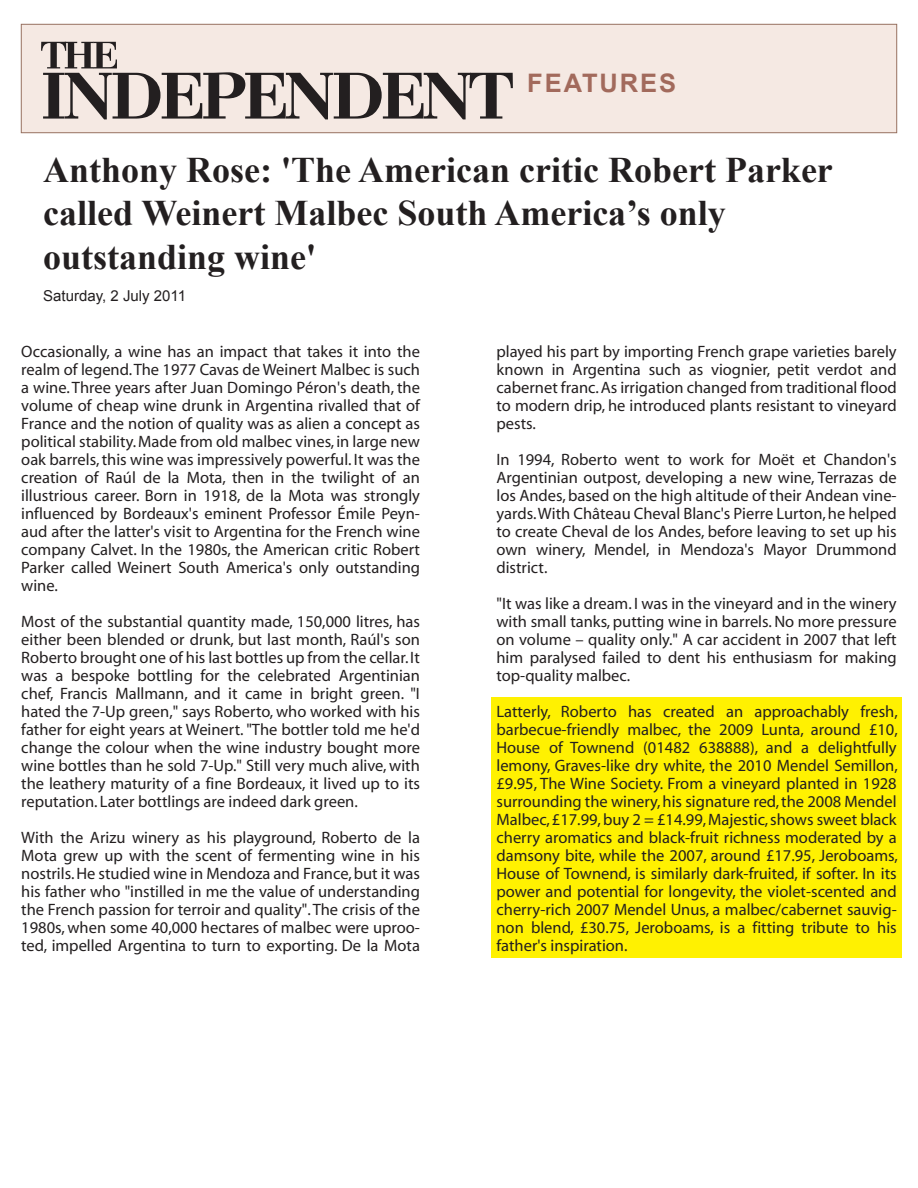
<style>
.page{position:relative;width:918px;height:1188px;background:#fff}
.page>*{position:absolute;margin:0;border:0;box-sizing:border-box;transform-origin:0 0}
.t1{font:700 36px/43.2px "Times New Roman";color:#231f20}
.t2{font:700 25.5px "Arial";letter-spacing:.075em;color:#a26a5c}
.t3{font:16.5px/18px "Myriad";color:#231f20;text-align:justify}
.t4{font:15px "Arial";color:#231f20}
</style>
<div class="page">
<div style="left:491px;top:698px;width:411px;height:260px;background:#fff101"></div>
<div style="left:21px;top:24px;width:876px;height:109px;background:#f5e9e3;border:1px solid #977160"></div>
<svg style="left:41px;top:42px;width:472px;height:77px"></svg>
<h2 class="t2" style="left:527px;top:67px;width:150px">FEATURES</h2>
<h1 class="t1" style="left:43px;top:148px;width:791px">Anthony Rose: 'The American critic Robert Parker called Weinert Malbec South America’s only outstanding wine'</h1>
<p class="t4" style="left:43px;top:286px;width:144px">Saturday, 2 July 2011</p>
<p class="t3" style="left:21px;top:343px;width:400px">Occasionally, a wine has an impact that takes it into the realm of legend. The 1977 Cavas de Weinert Malbec is such a wine. Three years after Juan Domingo Péron's death, the volume of cheap wine drunk in Argentina rivalled that of France and the notion of quality was as alien a concept as political stability. Made from old malbec vines, in large new oak barrels, this wine was impressively powerful. It was the creation of Raúl de la Mota, then in the twilight of an illustrious career. Born in 1918, de la Mota was strongly influenced by Bordeaux's eminent Professor Émile Peyn&shy;aud after the latter's visit to Argentina for the French wine company Calvet. In the 1980s, the American critic Robert Parker called Weinert South America's only outstanding wine.</p>
<p class="t3" style="left:21px;top:613px;width:400px">Most of the substantial quantity made, 150,000 litres, has either been blended or drunk, but last month, Raúl's son Roberto brought one of his last bottles up from the cellar. It was a bespoke bottling for the celebrated Argentinian chef, Francis Mallmann, and it came in bright green. "I hated the 7-Up green," says Roberto, who worked with his father for eight years at Weinert. "The bottler told me he'd change the colour when the wine industry bought more wine bottles than he sold 7-Up." Still very much alive, with the leathery maturity of a fine Bordeaux, it lived up to its reputation. Later bottlings are indeed dark green.</p>
<p class="t3" style="left:21px;top:829px;width:400px">With the Arizu winery as his playground, Roberto de la Mota grew up with the scent of fermenting wine in his nostrils. He studied wine in Mendoza and France, but it was his father who "instilled in me the value of understanding the French passion for terroir and quality". The crisis of the 1980s, when some 40,000 hectares of malbec were uproo&shy;ted, impelled Argentina to turn to exporting. De la Mota</p>
<p class="t3" style="left:496px;top:343px;width:402px">played his part by importing French grape varieties barely known in Argentina such as viognier, petit verdot and cabernet franc. As irrigation changed from traditional flood to modern drip, he introduced plants resistant to vineyard pests.</p>
<p class="t3" style="left:496px;top:451px;width:402px">In 1994, Roberto went to work for Moët et Chandon's Argentinian outpost, developing a new wine, Terrazas de los Andes, based on the high altitude of their Andean vine&shy;yards. With Château Cheval Blanc's Pierre Lurton, he helped to create Cheval de los Andes, before leaving to set up his own winery, Mendel, in Mendoza's Mayor Drummond district.</p>
<p class="t3" style="left:496px;top:595px;width:402px">"It was like a dream. I was in the vineyard and in the winery with small tanks, putting wine in barrels. No more pressure on volume – quality only." A car accident in 2007 that left him paralysed failed to dent his enthusiasm for making top-quality malbec.</p>
<p class="t3" style="left:496px;top:703px;width:403px">Latterly, Roberto has created an approachably fresh, barbecue-friendly malbec, the 2009 Lunta, around £10, House of Townend (01482 638888), and a delightfully lemony, Graves-like dry white, the 2010 Mendel Semillon, £9.95, The Wine Society. From a vineyard planted in 1928 surrounding the winery, his signature red, the 2008 Mendel Malbec, £17.99, buy 2 = £14.99, Majestic, shows sweet black cherry aromatics and black-fruit richness moderated by a damsony bite, while the 2007, around £17.95, Jeroboams, House of Townend, is similarly dark-fruited, if softer. In its power and potential for longevity, the violet-scented and cherry-rich 2007 Mendel Unus, a malbec/cabernet sauvig&shy;non blend, £30.75, Jeroboams, is a fitting tribute to his father's inspiration.</p>
</div>
